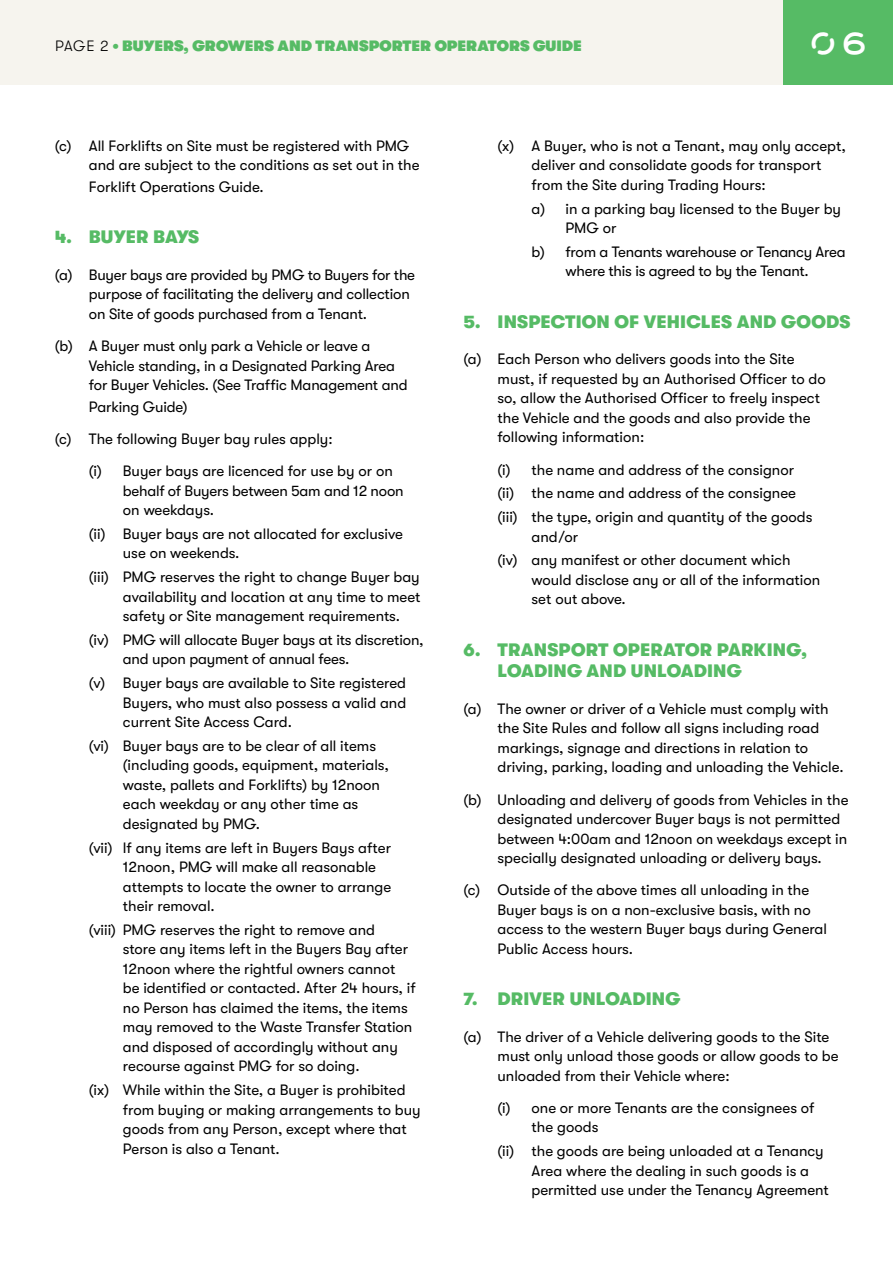
<style>
.page{position:relative;width:893px;height:1263px;background:#fff}
.page>*{position:absolute;margin:0;border:0;box-sizing:border-box;transform-origin:0 0}
.t1{font:31.35px "Fun City Level 2 Stencil";color:#fff}
.t2{font:900 18px/21.6px "GT Walsheim Pro";letter-spacing:.01em;color:#56bb65}
.t3{font:15px/19.5px "GT Walsheim Pro";color:#000}
.t4{font:800 15px "GT Walsheim Pro";color:#56bb65}
.s1{font-weight:300;color:#000}
.s2{font-family:"Fun City Level 2 Basic"}
</style>
<div class="page">
<div style="left:0;top:0;width:893px;height:85px;background:#f6f4ee"></div>
<div style="left:783px;top:0;width:110px;height:85px;background:#56bb65"></div>
<p class="t4" style="left:55px;top:37px;width:528px"><span class="s1">PAGE 2</span> • BUYERS, GROWERS AND TRANSPORTER OPERATORS GUIDE</p>
<h1 class="t1" style="left:806px;top:18px;width:65px">0<span class="s2">6</span></h1>
<p class="t3" style="left:89px;top:136px;width:332px;text-indent:-34px">(c) All Forklifts on Site must be registered with PMG and are subject to the conditions as set out in the</p>
<p class="t3" style="left:89px;top:177px;width:177px">Forklift Operations Guide.</p>
<p class="t2" style="left:55px;top:226px;width:146px">4. BUYER BAYS</p>
<p class="t3" style="left:89px;top:265px;width:328px;text-indent:-34px">(a) Buyer bays are provided by PMG to Buyers for the purpose of facilitating the delivery and collection on Site of goods purchased from a Tenant.</p>
<p class="t3" style="left:89px;top:336px;width:320px;text-indent:-34px">(b) A Buyer must only park a Vehicle or leave a<br>Vehicle standing, in a Designated Parking Area for Buyer Vehicles. (See Traffic Management and</p>
<p class="t3" style="left:89px;top:397px;width:100px">Parking Guide)</p>
<p class="t3" style="left:55px;top:429px;width:279px">(c) The following Buyer bay rules apply:</p>
<p class="t3" style="left:89px;top:461px;width:305px">(i) Buyer bays are licenced for use by or on</p>
<p class="t3" style="left:123px;top:481px;width:282px">behalf of Buyers between 5am and 12 noon on weekdays.</p>
<p class="t3" style="left:123px;top:524px;width:282px;text-indent:-34px">(ii) Buyer bays are not allocated for exclusive use on weekends.</p>
<p class="t3" style="left:123px;top:567px;width:299px;text-align:justify;text-indent:-34px">(iii) PMG reserves the right to change Buyer bay availability and location at any time to meet safety or Site management requirements.</p>
<p class="t3" style="left:123px;top:630px;width:302px;text-indent:-34px">(iv) PMG will allocate Buyer bays at its discretion, and upon payment of annual fees.</p>
<p class="t3" style="left:123px;top:673px;width:285px;text-align:justify;text-indent:-34px">(v) Buyer bays are available to Site registered Buyers, who must also possess a valid and current Site Access Card.</p>
<p class="t3" style="left:123px;top:736px;width:267px;text-indent:-34px">(vi) Buyer bays are to be clear of all items (including goods, equipment, materials, waste, pallets and Forklifts) by 12noon each weekday or any other time as designated by PMG.</p>
<p class="t3" style="left:123px;top:838px;width:270px;text-indent:-34px">(vii) If any items are left in Buyers Bays after 12noon, PMG will make all reasonable attempts to locate the owner to arrange their removal.</p>
<p class="t3" style="left:123px;top:920px;width:294px;text-indent:-34px">(viii) PMG reserves the right to remove and<br>store any items left in the Buyers Bay after 12noon where the rightful owners cannot be identified or contacted. After 24 hours, if no Person has claimed the items, the items may removed to the Waste Transfer Station and disposed of accordingly without any recourse against PMG for so doing.</p>
<p class="t3" style="left:123px;top:1080px;width:299px;text-indent:-34px">(ix) While within the Site, a Buyer is prohibited from buying or making arrangements to buy goods from any Person, except where that Person is also a Tenant.</p>
<p class="t3" style="left:532px;top:136px;width:316px;text-indent:-34px">(x) A Buyer, who is not a Tenant, may only accept, deliver and consolidate goods for transport from the Site during Trading Hours:</p>
<p class="t3" style="left:566px;top:199px;width:277px;text-indent:-34px">a) in a parking bay licensed to the Buyer by<br>PMG or</p>
<p class="t3" style="left:532px;top:242px;width:316px;text-align:center">b) from a Tenants warehouse or Tenancy Area where this is agreed to by the Tenant.</p>
<p class="t2" style="left:463px;top:311px;width:388px">5. INSPECTION OF VEHICLES AND GOODS</p>
<p class="t3" style="left:497px;top:349px;width:330px;text-indent:-34px">(a) Each Person who delivers goods into the Site must, if requested by an Authorised Officer to do so, allow the Authorised Officer to freely inspect the Vehicle and the goods and also provide the following information:</p>
<p class="t3" style="left:497px;top:458px;width:316px;line-height:23.7px">(i) the name and address of the consignor (ii) the name and address of the consignee (iii) the type, origin and quantity of the goods</p>
<p class="t3" style="left:497px;top:525px;width:295px;line-height:23.7px;text-indent:34px">and/or<br>(iv) any manifest or other document which</p>
<p class="t3" style="left:532px;top:570px;width:290px">would disclose any or all of the information set out above.</p>
<p class="t2" style="left:497px;top:639px;width:311px;text-indent:-34px">6. TRANSPORT OPERATOR PARKING,<br>LOADING AND UNLOADING</p>
<p class="t3" style="left:497px;top:699px;width:348px;text-indent:-34px">(a) The owner or driver of a Vehicle must comply with the Site Rules and follow all signs including road markings, signage and directions in relation to driving, parking, loading and unloading the Vehicle.</p>
<p class="t3" style="left:497px;top:790px;width:352px;text-indent:-34px">(b) Unloading and delivery of goods from Vehicles in the designated undercover Buyer bays is not permitted between 4:00am and 12noon on weekdays except in specially designated unloading or delivery bays.</p>
<p class="t3" style="left:497px;top:880px;width:331px;text-indent:-34px">(c) Outside of the above times all unloading in the Buyer bays is on a non-exclusive basis, with no access to the western Buyer bays during General Public Access hours.</p>
<p class="t2" style="left:463px;top:988px;width:218px">7. DRIVER UNLOADING</p>
<p class="t3" style="left:497px;top:1027px;width:343px;text-indent:-34px">(a) The driver of a Vehicle delivering goods to the Site must only unload those goods or allow goods to be unloaded from their Vehicle where:</p>
<p class="t3" style="left:532px;top:1098px;width:284px;text-indent:-34px">(i) one or more Tenants are the consignees of the goods</p>
<p class="t3" style="left:532px;top:1141px;width:299px;text-indent:-34px">(ii) the goods are being unloaded at a Tenancy<br>Area where the dealing in such goods is a permitted use under the Tenancy Agreement</p>
</div>
